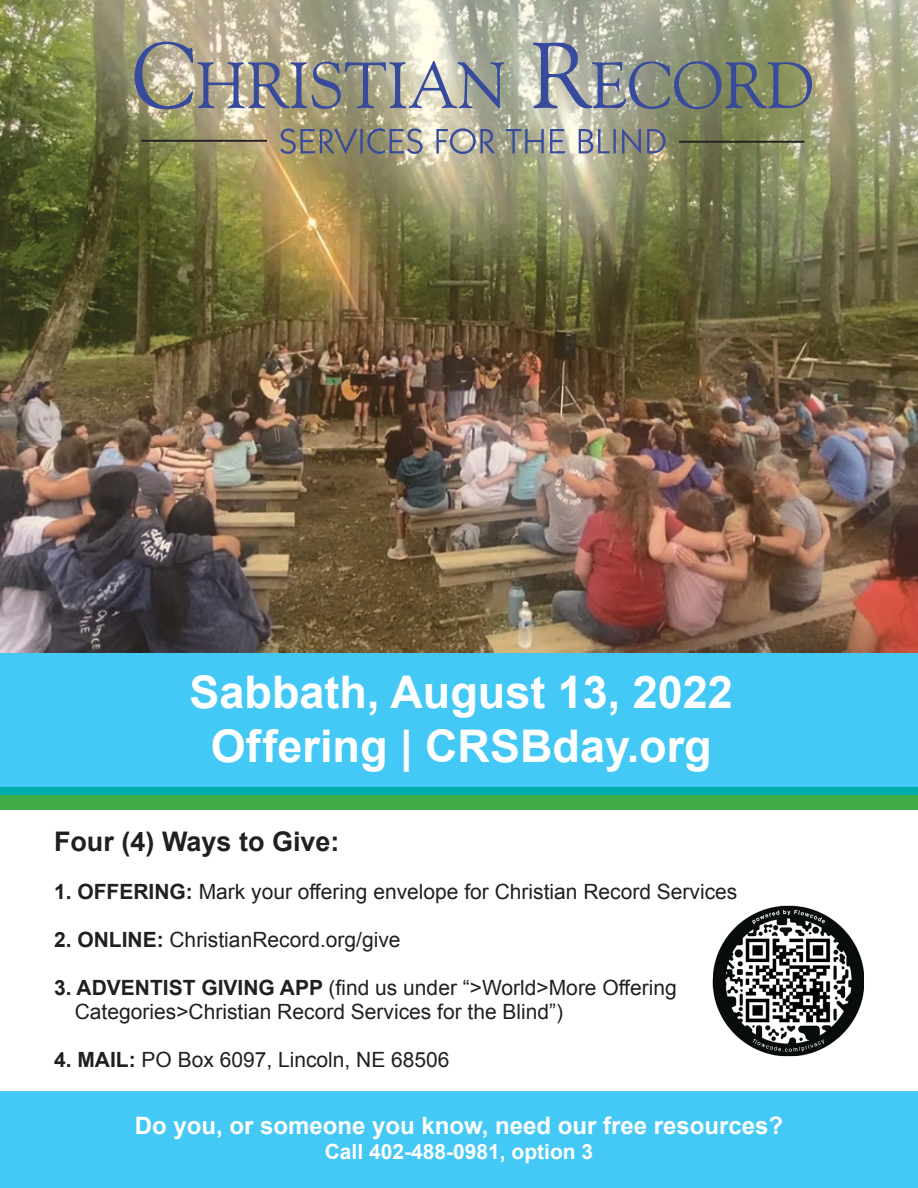
<style>
.page{position:relative;width:918px;height:1188px;background:#fff}
.page>*{position:absolute;margin:0;border:0;box-sizing:border-box;transform-origin:0 0}
.t1{font:700 45px/54px "Arial";color:#fff;text-align:center}
.t2{font:700 27px "Arial";color:#231f20}
.t3{font:700 24px "Arial";color:#fff}
.t4{font:21px/24px "Arial";color:#231f20}
.t5{font:700 21px "Arial";color:#fff}
.s1{font-weight:700}
</style>
<div class="page">
<div style="left:0;top:786px;width:918px;height:24px;background:#41ad49"></div>
<div style="left:0;top:786px;width:918px;height:9px;background:#00acab"></div>
<div style="left:0;top:652px;width:918px;height:134px;background:#44c8f5"></div>
<div style="left:0;top:1092px;width:918px;height:96px;background:#44c8f5"></div>
<img style="left:713px;top:905px;width:151px;height:151px">
<img style="left:713px;top:980px;width:151px;height:19px">
<img style="left:0;top:0;width:918px;height:652px">
<svg style="left:135px;top:42px;width:369px;height:67px;background:#a4a49d"></svg>
<svg style="left:533px;top:43px;width:279px;height:66px;background:#889088"></svg>
<svg style="left:280px;top:128px;width:143px;height:26px;background:#87867c"></svg>
<svg style="left:436px;top:128px;width:59px;height:26px;background:#a3a3a8"></svg>
<svg style="left:505px;top:129px;width:39px;height:25px"></svg>
<svg style="left:550px;top:129px;width:15px;height:24px"></svg>
<svg style="left:579px;top:129px;width:37px;height:25px"></svg>
<svg style="left:622px;top:128px;width:19px;height:26px"></svg>
<svg style="left:647px;top:129px;width:19px;height:24px"></svg>
<hr style="left:679px;top:141px;width:125px;height:2px;background:#231f20">
<hr style="left:142px;top:140px;width:125px;height:2px;background:#231f20">
<h1 class="t1" style="left:190px;top:667px;width:545px">Sabbath, August 13, 2022<br>Offering | CRSBday.org</h1>
<p class="t2" style="left:54px;top:824px;width:287px">Four (4) Ways to Give:</p>
<p class="t4" style="left:54px;top:880px;width:685px"><span class="s1">1. OFFERING:</span> Mark your offering envelope for Christian Record Services</p>
<p class="t4" style="left:54px;top:928px;width:348px"><span class="s1">2. ONLINE:</span> ChristianRecord.org/give</p>
<p class="t4" style="left:75px;top:976px;width:604px;text-indent:-21px"><span class="s1">3. ADVENTIST GIVING APP</span> (find us under “&gt;World&gt;More Offering<br>Categories&gt;Christian Record Services for the Blind”)</p>
<p class="t4" style="left:54px;top:1048px;width:397px"><span class="s1">4. MAIL:</span> PO Box 6097, Lincoln, NE 68506</p>
<p class="t3" style="left:135px;top:1109px;width:650px">Do you, or someone you know, need our free resources?</p>
<p class="t5" style="left:325px;top:1138px;width:270px">Call 402-488-0981, option 3</p>
</div>
